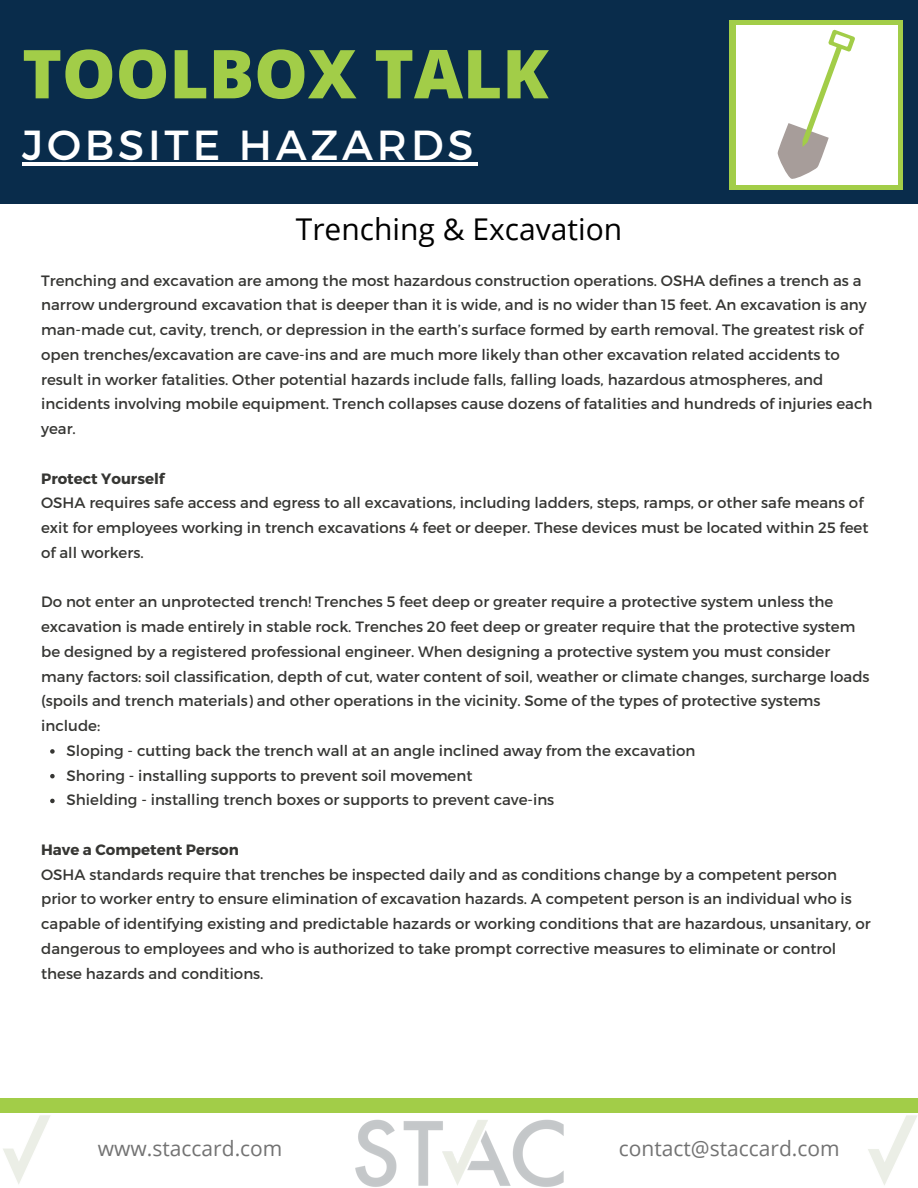
<style>
.page{position:relative;width:918px;height:1188px;background:#fff}
.page>*{position:absolute;margin:0;border:0;box-sizing:border-box;transform-origin:0 0}
.t1{font:800 67.5px "Open Sans";color:#a2cd48}
.t2{font:42px "Montserrat";letter-spacing:.09em;color:#fff}
.t3{font:30px "Open Sans";color:#000}
.t4{font:21px "Open Sans";color:#737373}
.t5{font:15px/24.8px "Montserrat";color:#363633}
.t6{font:700 15px "Montserrat";color:#363633}
</style>
<div class="page">
<div style="left:0;top:0;width:918px;height:204px;background:#092c4b"></div>
<img style="left:3px;top:1115px;width:48px;height:69px">
<img style="left:868px;top:1115px;width:49px;height:70px">
<img style="left:355px;top:1119px;width:209px;height:68px">
<div style="left:0;top:1098px;width:918px;height:15px;background:#a2cd48"></div>
<svg style="left:50px;top:749px;width:5px;height:5px"></svg>
<svg style="left:50px;top:774px;width:5px;height:4px"></svg>
<svg style="left:50px;top:799px;width:5px;height:4px"></svg>
<div style="left:729px;top:20px;width:174px;height:170px;background:#a2cd48"></div>
<div style="left:736px;top:25px;width:161px;height:160px;background:#fff"></div>
<hr style="left:22px;top:162px;width:455px;height:4px;background:#fff">
<svg style="left:778px;top:30px;width:77px;height:149px"></svg>
<p class="t1" style="left:22px;top:26px;width:528px">TOOLBOX TALK</p>
<p class="t2" style="left:22px;top:118px;width:453px">JOBSITE HAZARDS</p>
<p class="t3" style="left:296px;top:208px;width:328px">Trenching &amp; Excavation</p>
<p class="t5" style="left:41px;top:267px;width:833px">Trenching and excavation are among the most hazardous construction operations. OSHA defines a trench as a narrow underground excavation that is deeper than it is wide, and is no wider than 15 feet. An excavation is any man-made cut, cavity, trench, or depression in the earth’s surface formed by earth removal. The greatest risk of open trenches/excavation are cave-ins and are much more likely than other excavation related accidents to result in worker fatalities. Other potential hazards include falls, falling loads, hazardous atmospheres, and incidents involving mobile equipment. Trench collapses cause dozens of fatalities and hundreds of injuries each year.</p>
<p class="t6" style="left:41px;top:469px;width:125px">Protect Yourself</p>
<p class="t5" style="left:41px;top:490px;width:829px">OSHA requires safe access and egress to all excavations, including ladders, steps, ramps, or other safe means of exit for employees working in trench excavations 4 feet or deeper. These devices must be located within 25 feet of all workers.</p>
<p class="t5" style="left:41px;top:589px;width:830px">Do not enter an unprotected trench! Trenches 5 feet deep or greater require a protective system unless the excavation is made entirely in stable rock. Trenches 20 feet deep or greater require that the protective system be designed by a registered professional engineer. When designing a protective system you must consider many factors: soil classification, depth of cut, water content of soil, weather or climate changes, surcharge loads (spoils and trench materials) and other operations in the vicinity. Some of the types of protective systems include:</p>
<p class="t5" style="left:67px;top:737px;width:630px">Sloping - cutting back the trench wall at an angle inclined away from the excavation</p>
<p class="t5" style="left:67px;top:762px;width:407px">Shoring - installing supports to prevent soil movement</p>
<p class="t5" style="left:67px;top:787px;width:489px">Shielding - installing trench boxes or supports to prevent cave-ins</p>
<p class="t6" style="left:41px;top:840px;width:199px">Have a Competent Person</p>
<p class="t5" style="left:41px;top:861px;width:831px">OSHA standards require that trenches be inspected daily and as conditions change by a competent person prior to worker entry to ensure elimination of excavation hazards. A competent person is an individual who is capable of identifying existing and predictable hazards or working conditions that are hazardous, unsanitary, or dangerous to employees and who is authorized to take prompt corrective measures to eliminate or control these hazards and conditions.</p>
<p class="t4" style="left:98px;top:1133px;width:186px">www.staccard.com</p>
<p class="t4" style="left:619px;top:1133px;width:222px">contact@staccard.com</p>
</div>
